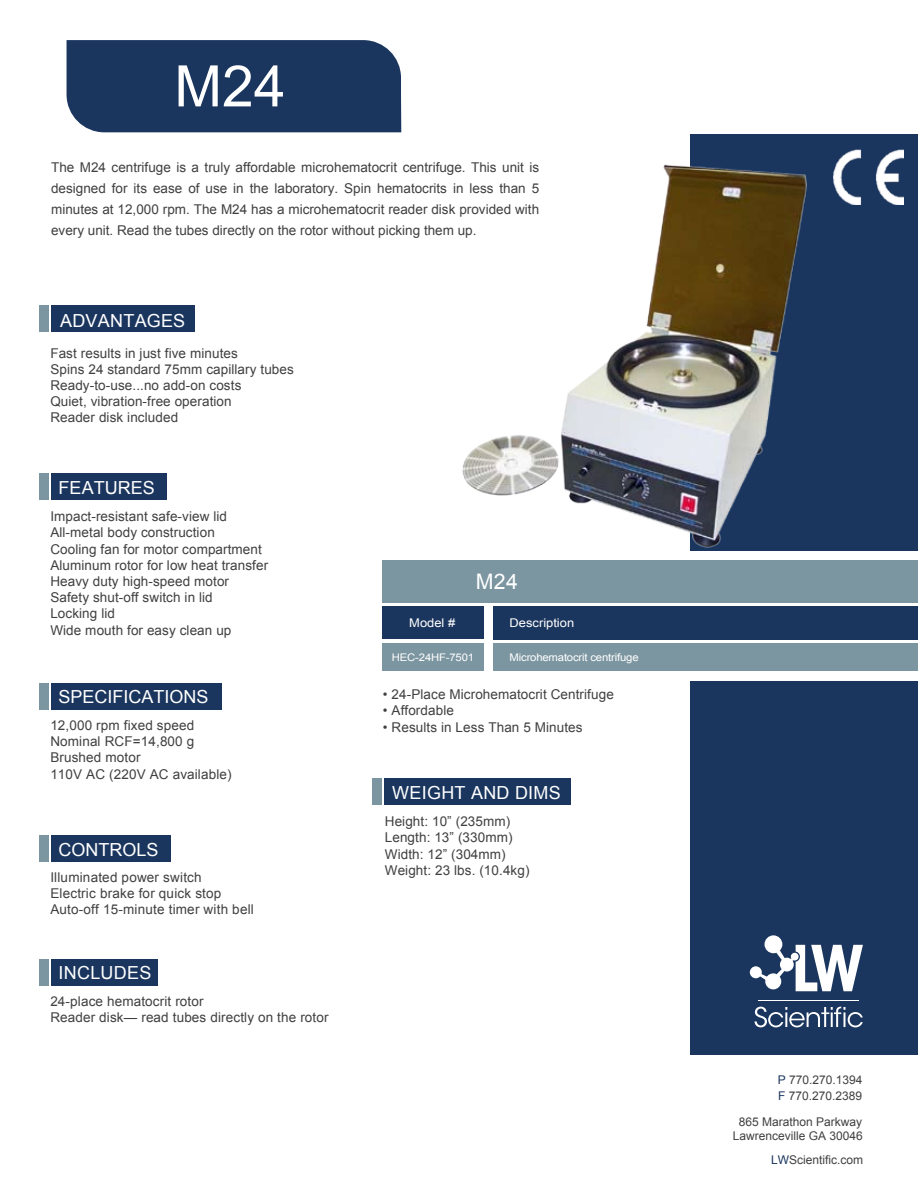
<style>
.page{position:relative;width:918px;height:1188px;background:#fff}
.page>*{position:absolute;margin:0;border:0;box-sizing:border-box;transform-origin:0 0}
.t1{font:57.3px "Arial";color:#fff}
.t2{font:21.45px "Arial";color:#fff}
.t3{font:18px "Arial";color:#fff}
.t4{font:13.5px/16.2px "Arial";letter-spacing:.005em;color:#404041}
.t5{font:12px/16.5px "Arial";color:#404041}
.t6{font:12px "Arial";color:#fff;scale:1.08 1}
.t7{font:10.5px "Arial";letter-spacing:-.015em;color:#fff;scale:1.08 1}
.s1{color:#1b365e}
</style>
<div class="page">
<div style="left:385px;top:778px;width:186px;height:27px;background:#1b365e"></div>
<div style="left:372px;top:778px;width:10px;height:27px;background:#7c96a1"></div>
<div style="left:51px;top:305px;width:144px;height:27px;background:#1b365e"></div>
<div style="left:51px;top:473px;width:115px;height:27px;background:#1b365e"></div>
<div style="left:51px;top:683px;width:170px;height:27px;background:#1b365e"></div>
<div style="left:51px;top:835px;width:119px;height:27px;background:#1b365e"></div>
<div style="left:690px;top:681px;width:228px;height:373px;background:#1b365e"></div>
<div style="left:690px;top:134px;width:228px;height:417px;background:#1b365e"></div>
<div style="left:493px;top:606px;width:425px;height:33px;background:#1b365e"></div>
<div style="left:493px;top:643px;width:425px;height:28px;background:#7c96a1"></div>
<div style="left:382px;top:643px;width:102px;height:28px;background:#7c96a1"></div>
<div style="left:382px;top:606px;width:102px;height:33px;background:#1b365e"></div>
<svg style="left:755px;top:1007px;width:108px;height:20px"></svg>
<hr style="left:759px;top:1000px;width:100px;height:1px;background:#fff">
<svg style="left:749px;top:935px;width:114px;height:56px"></svg>
<div style="left:382px;top:561px;width:536px;height:42px;background:#7c96a1"></div>
<div style="left:39px;top:305px;width:9px;height:27px;background:#7c96a1"></div>
<div style="left:39px;top:473px;width:9px;height:27px;background:#7c96a1"></div>
<div style="left:39px;top:683px;width:9px;height:27px;background:#7c96a1"></div>
<div style="left:39px;top:835px;width:9px;height:27px;background:#7c96a1"></div>
<div style="left:67px;top:40px;width:334px;height:92px;background:#1b365e"></div>
<img style="left:439px;top:164px;width:396px;height:397px">
<div style="left:51px;top:959px;width:107px;height:27px;background:#1b365e"></div>
<div style="left:39px;top:959px;width:9px;height:27px;background:#7c96a1"></div>
<img style="left:833px;top:149px;width:71px;height:56px">
<h1 class="t1" style="left:174px;top:49px;width:113px">M24</h1>
<p class="t4" style="left:51px;top:157px;width:490px;line-height:21px;text-align:justify">The M24 centrifuge is a truly affordable microhematocrit centrifuge. This unit is designed for its ease of use in the laboratory. Spin hematocrits in less than 5 minutes at 12,000 rpm. The M24 has a microhematocrit reader disk provided with every unit. Read the tubes directly on the rotor without picking them up.</p>
<h3 class="t3" style="left:60px;top:309px;width:127px">ADVANTAGES</h3>
<p class="t4" style="left:50px;top:345px;width:245px">Fast results in just five minutes<br>Spins 24 standard 75mm capillary tubes<br>Ready-to-use...no add-on costs<br>Quiet, vibration-free operation<br>Reader disk included</p>
<h3 class="t3" style="left:59px;top:476px;width:98px">FEATURES</h3>
<p class="t4" style="left:50px;top:508px;width:219px">Impact-resistant safe-view lid<br>All-metal body construction<br>Cooling fan for motor compartment<br>Aluminum rotor for low heat transfer<br>Heavy duty high-speed motor<br>Safety shut-off switch in lid<br>Locking lid<br>Wide mouth for easy clean up</p>
<h3 class="t3" style="left:59px;top:685px;width:152px">SPECIFICATIONS</h3>
<p class="t4" style="left:50px;top:717px;width:183px">12,000 rpm fixed speed<br>Nominal RCF=14,800 g<br>Brushed motor<br>110V AC (220V AC available)</p>
<h3 class="t3" style="left:59px;top:838px;width:102px">CONTROLS</h3>
<p class="t4" style="left:50px;top:869px;width:205px">Illuminated power switch<br>Electric brake for quick stop<br>Auto-off 15-minute timer with bell</p>
<h3 class="t3" style="left:59px;top:961px;width:94px">INCLUDES</h3>
<p class="t4" style="left:50px;top:993px;width:280px">24-place hematocrit rotor<br>Reader disk— read tubes directly on the rotor</p>
<h2 class="t2" style="left:476px;top:568px;width:44px">M24</h2>
<p class="t6" style="left:409px;top:614px;width:44px">Model #</p>
<p class="t6" style="left:510px;top:614px;width:61px">Description</p>
<p class="t7" style="left:392px;top:651px;width:78px">HEC-24HF-7501</p>
<p class="t7" style="left:510px;top:651px;width:121px">Microhematocrit centrifuge</p>
<p class="t4" style="left:383px;top:687px;width:232px">• 24-Place Microhematocrit Centrifuge</p>
<p class="t4" style="left:383px;top:703px;width:73px">• Affordable</p>
<p class="t4" style="left:383px;top:719px;width:201px">• Results in Less Than 5 Minutes</p>
<h3 class="t3" style="left:392px;top:781px;width:170px">WEIGHT AND DIMS</h3>
<p class="t4" style="left:385px;top:813px;width:146px">Height: 10” (235mm)<br>Length: 13” (330mm)<br>Width: 12” (304mm)<br>Weight: 23 lbs. (10.4kg)</p>
<p class="t5" style="left:778px;top:1071px;width:86px"><span class="s1">P</span> 770.270.1394<br><span class="s1">F</span> 770.270.2389</p>
<p class="t5" style="left:733px;top:1114px;width:132px;line-height:14.4px;text-align:center">865 Marathon Parkway<br>Lawrenceville GA 30046</p>
<p class="t5" style="left:771px;top:1151px;width:94px"><span class="s1">LW</span>Scientific.com</p>
</div>
